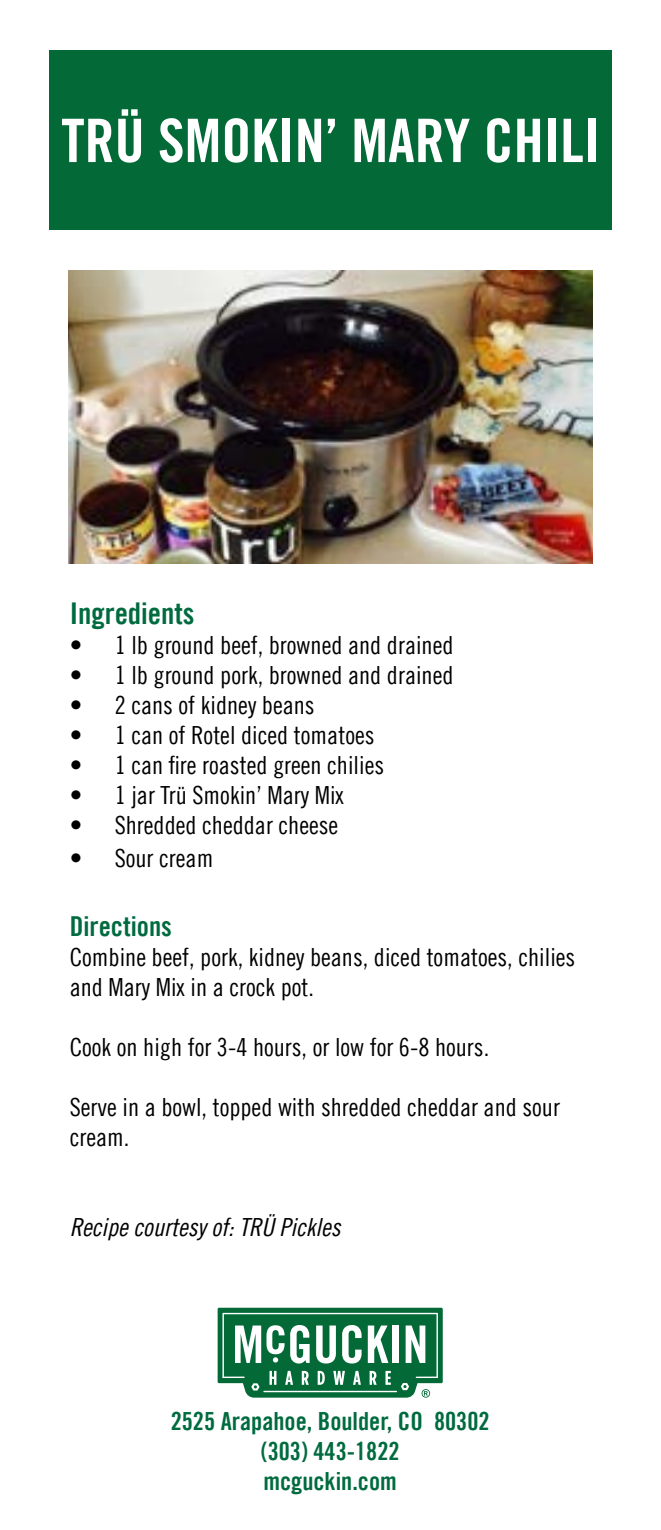
<style>
.page{position:relative;width:661px;height:1530px;background:#fff}
.page>*{position:absolute;margin:0;border:0;box-sizing:border-box;transform-origin:0 0}
.t1{font:60px "Trade Gothic LT Bold Cond Twenty";color:#fff}
.t2{font:30px "Trade Gothic LT Bold Cond Twenty";color:#006b3f}
.t3{font:27.5px "Trade Gothic LT Bold Cond Twenty";color:#006b3f}
.t4{font:25px/30px "Trade Gothic LT Cond Eighteen";color:#000}
.t5{font:25px/30px "Trade Gothic LT Bold Cond Twenty";color:#006b3f;text-align:center}
.t6{font:25px "Trade Gothic LT Cond Eighteen Obl";color:#000}
</style>
<div class="page">
<div style="left:49px;top:50px;width:562px;height:180px;background:#026937"></div>
<svg style="left:218px;top:1308px;width:224px;height:90px"></svg>
<img style="left:68px;top:270px;width:524px;height:294px">
<h1 class="t1" style="left:61px;top:104px;width:540px">TRÜ SMOKIN’ MARY CHILI</h1>
<p class="t2" style="left:70px;top:595px;width:126px">Ingredients</p>
<p class="t4" style="left:70px;top:630px;width:385px">• 1 lb ground beef, browned and drained</p>
<p class="t4" style="left:70px;top:660px;width:385px">• 1 lb ground pork, browned and drained</p>
<p class="t4" style="left:70px;top:690px;width:246px">• 2 cans of kidney beans</p>
<p class="t4" style="left:70px;top:720px;width:306px">• 1 can of Rotel diced tomatoes</p>
<p class="t4" style="left:70px;top:750px;width:316px">• 1 can fire roasted green chilies</p>
<p class="t4" style="left:70px;top:780px;width:276px">• 1 jar Trü Smokin’ Mary Mix</p>
<p class="t4" style="left:70px;top:810px;width:270px">• Shredded cheddar cheese</p>
<p class="t4" style="left:70px;top:843px;width:145px">• Sour cream</p>
<p class="t3" style="left:70px;top:910px;width:104px">Directions</p>
<p class="t4" style="left:70px;top:942px;width:507px">Combine beef, pork, kidney beans, diced tomatoes, chilies and Mary Mix in a crock pot.</p>
<p class="t4" style="left:70px;top:1032px;width:421px">Cook on high for 3-4 hours, or low for 6-8 hours.</p>
<p class="t4" style="left:70px;top:1092px;width:492px">Serve in a bowl, topped with shredded cheddar and sour cream.</p>
<p class="t6" style="left:70px;top:1212px;width:272px">Recipe courtesy of: TRÜ Pickles</p>
<p class="t5" style="left:171px;top:1406px;width:320px">2525 Arapahoe, Boulder, CO 80302 (303) 443-1822<br>mcguckin.com</p>
</div>
